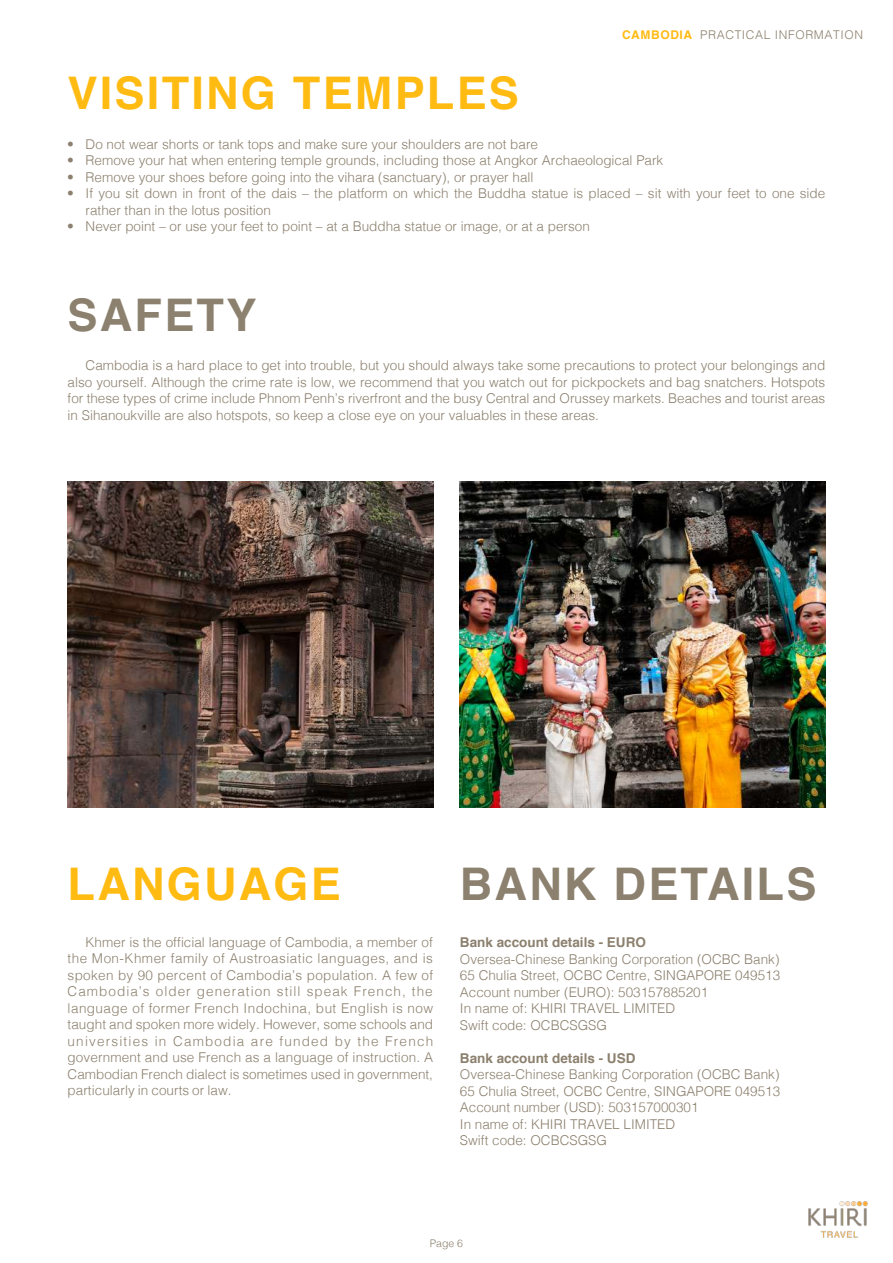
<style>
.page{position:relative;width:893px;height:1263px;background:#fff}
.page>*{position:absolute;margin:0;border:0;box-sizing:border-box;transform-origin:0 0}
.t1{font:700 45px "Helvetica";letter-spacing:.05em;color:#ffbb12}
.t2{font:700 45px "Helvetica";letter-spacing:.05em;color:#8c806e}
.t3{font:300 13.5px/16.5px "Helvetica";color:#8c806e}
.t4{font:700 13.5px "Helvetica";color:#8c806e}
.t5{font:300 12px "Helvetica";letter-spacing:.05em;color:#8c806e}
.t6{font:300 10.5px "Helvetica";color:#8c806e}
.s1{font-weight:700;color:#ffbb12}
</style>
<div class="page">
<img style="left:68px;top:482px;width:365px;height:325px">
<img style="left:460px;top:482px;width:365px;height:325px">
<img style="left:808px;top:1201px;width:59px;height:36px">
<p class="t5" style="left:622px;top:30px;width:242px"><span class="s1">CAMBODIA</span> PRACTICAL INFORMATION</p>
<h1 class="t1" style="left:68px;top:76px;width:453px">VISITING TEMPLES</h1>
<p class="t3" style="left:86px;top:137px;width:741px">Do not wear shorts or tank tops and make sure your shoulders are not bare<br>Remove your hat when entering temple grounds, including those at Angkor Archaeological Park<br>Remove your shoes before going into the vihara (sanctuary), or prayer hall<br>If you sit down in front of the dais – the platform on which the Buddha statue is placed – sit with your feet to one side rather than in the lotus position<br>Never point – or use your feet to point – at a Buddha statue or image, or at a person</p>
<p class="t3" style="left:67px;top:137px;width:8px;text-align:justify">• • • •</p>
<p class="t3" style="left:67px;top:219px;width:8px">•</p>
<h1 class="t2" style="left:68px;top:297px;width:190px">SAFETY</h1>
<p class="t3" style="left:68px;top:359px;width:759px;text-align:justify;text-indent:18px">Cambodia is a hard place to get into trouble, but you should always take some precautions to protect your belongings and also yourself. Although the crime rate is low, we recommend that you watch out for pickpockets and bag snatchers. Hotspots for these types of crime include Phnom Penh’s riverfront and the busy Central and Orussey markets. Beaches and tourist areas in Sihanoukville are also hotspots, so keep a close eye on your valuables in these areas.</p>
<h1 class="t1" style="left:68px;top:867px;width:275px">LANGUAGE</h1>
<p class="t3" style="left:68px;top:933px;width:367px;text-align:justify;text-indent:18px">Khmer is the official language of Cambodia, a member of the Mon-Khmer family of Austroasiatic languages, and is spoken by 90 percent of Cambodia’s population. A few of Cambodia’s older generation still speak French, the language of former French Indochina, but English is now taught and spoken more widely. However, some schools and universities in Cambodia are funded by the French government and use French as a language of instruction. A Cambodian French dialect is sometimes used in government, particularly in courts or law.</p>
<h1 class="t2" style="left:460px;top:867px;width:358px">BANK DETAILS</h1>
<p class="t4" style="left:460px;top:937px;width:188px">Bank account details - EURO</p>
<p class="t3" style="left:460px;top:952px;width:322px">Oversea-Chinese Banking Corporation (OCBC Bank)<br>65 Chulia Street, OCBC Centre, SINGAPORE 049513<br>Account number (EURO): 503157885201<br>In name of: KHIRI TRAVEL LIMITED<br>Swift code: OCBCSGSG</p>
<p class="t4" style="left:460px;top:1053px;width:177px">Bank account details - USD</p>
<p class="t3" style="left:460px;top:1067px;width:322px">Oversea-Chinese Banking Corporation (OCBC Bank)<br>65 Chulia Street, OCBC Centre, SINGAPORE 049513<br>Account number (USD): 503157000301<br>In name of: KHIRI TRAVEL LIMITED<br>Swift code: OCBCSGSG</p>
<p class="t6" style="left:430px;top:1239px;width:35px">Page 6</p>
</div>
